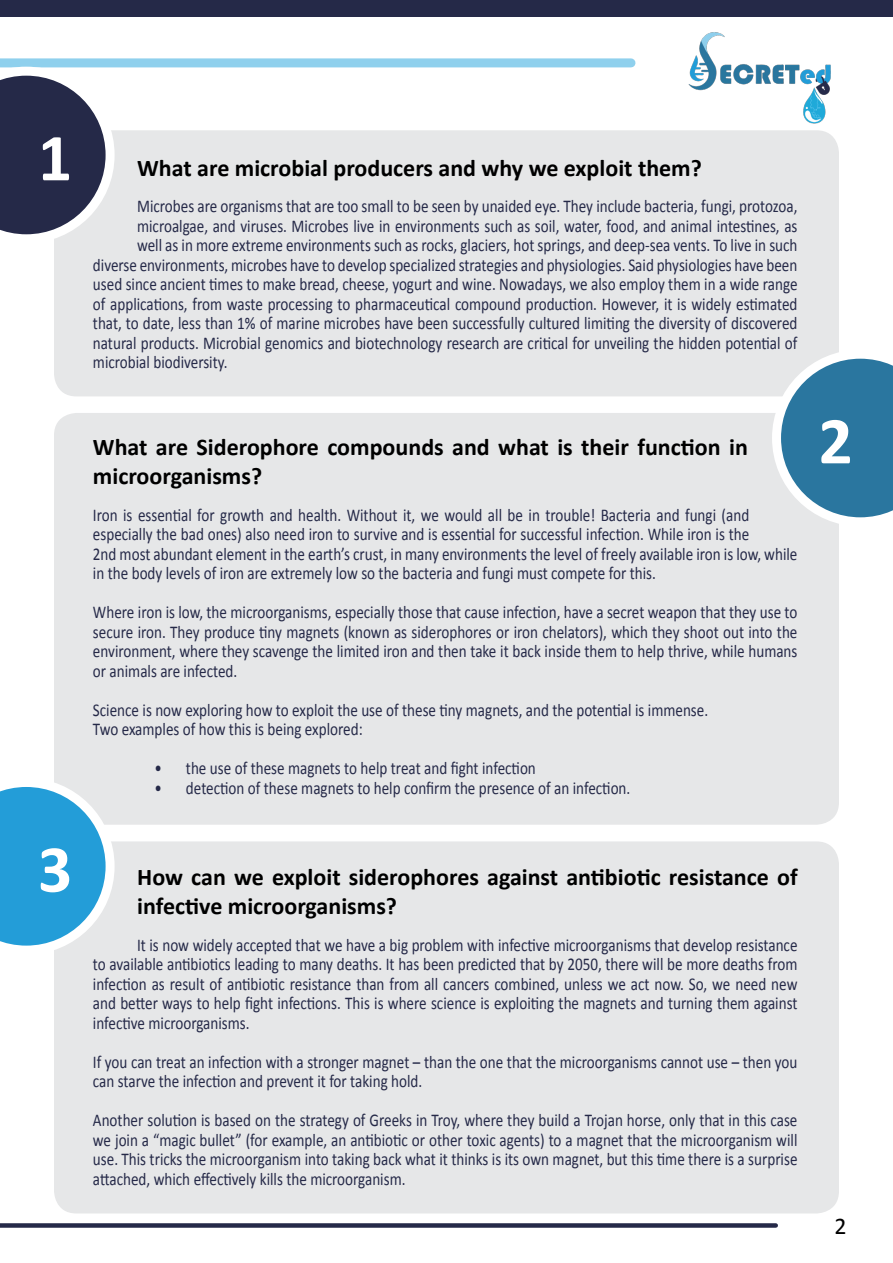
<style>
.page{position:relative;width:893px;height:1263px;background:#fff}
.page>*{position:absolute;margin:0;border:0;box-sizing:border-box;transform-origin:0 0}
.t1{font:700 67.5px "Calibri";color:#fff}
.t2{font:700 24px/28.8px "Calibri";color:#000}
.t3{font:24px "Calibri";color:#000}
.t4{font:18px/19.5px "Calibri";color:#252948;scale:.84 1}
</style>
<div class="page">
<div style="left:0;top:0;width:893px;height:17px;background:#252948"></div>
<div style="left:0;top:58px;width:631px;height:9px;background:#8fd0ed"></div>
<img style="left:688px;top:32px;width:143px;height:92px">
<div style="left:0;top:1223px;width:776px;height:5px;background:#252948"></div>
<div style="left:54px;top:130px;width:785px;height:266px;background:#e6e7e8;border-radius:22px"></div>
<svg style="left:0;top:67px;width:115px;height:172px"></svg>
<div style="left:54px;top:413px;width:785px;height:412px;background:#e6e7e8;border-radius:22px"></div>
<svg style="left:772px;top:352px;width:121px;height:172px"></svg>
<div style="left:54px;top:841px;width:785px;height:372px;background:#e6e7e8;border-radius:22px"></div>
<svg style="left:0;top:783px;width:115px;height:167px"></svg>
<h1 class="t1" style="left:38px;top:115px;width:36px">1</h1>
<h1 class="t1" style="left:38px;top:826px;width:36px">3</h1>
<h2 class="t2" style="left:137px;top:153px;width:566px">What are microbial producers and why we exploit them?</h2>
<p class="t4" style="left:137px;top:197px;width:788px">Microbes are organisms that are too small to be seen by unaided eye. They include bacteria, fungi, protozoa,</p>
<p class="t4" style="left:137px;top:216px;width:788px">microalgae, and viruses. Microbes live in environments such as soil, water, food, and animal intestines, as</p>
<p class="t4" style="left:137px;top:236px;width:788px">well as in more extreme environments such as rocks, glaciers, hot springs, and deep-sea vents. To live in such</p>
<p class="t4" style="left:93px;top:255px;width:840px">diverse environments, microbes have to develop specialized strategies and physiologies. Said physiologies have been</p>
<p class="t4" style="left:93px;top:275px;width:840px">used since ancient times to make bread, cheese, yogurt and wine. Nowadays, we also employ them in a wide range</p>
<p class="t4" style="left:93px;top:294px;width:840px">of applications, from waste processing to pharmaceutical compound production. However, it is widely estimated</p>
<p class="t4" style="left:93px;top:314px;width:840px">that, to date, less than 1% of marine microbes have been successfully cultured limiting the diversity of discovered</p>
<p class="t4" style="left:93px;top:333px;width:840px">natural products. Microbial genomics and biotechnology research are critical for unveiling the hidden potential of</p>
<p class="t4" style="left:93px;top:353px;width:162px">microbial biodiversity.</p>
<h2 class="t2" style="left:93px;top:433px;width:656px">What are Siderophore compounds and what is their function in</h2>
<h2 class="t2" style="left:93px;top:462px;width:171px">microorganisms?</h2>
<p class="t4" style="left:93px;top:505px;width:840px">Iron is essential for growth and health. Without it, we would all be in trouble! Bacteria and fungi (and especially the bad ones) also need iron to survive and is essential for successful infection. While iron is the<br>2nd most abundant element in the earth’s crust, in many environments the level of freely available iron is low, while in the body levels of iron are extremely low so the bacteria and fungi must compete for this.</p>
<p class="t4" style="left:93px;top:602px;width:840px;text-align:justify">Where iron is low, the microorganisms, especially those that cause infection, have a secret weapon that they use to secure iron. They produce tiny magnets (known as siderophores or iron chelators), which they shoot out into the environment, where they scavenge the limited iron and then take it back inside them to help thrive, while humans or animals are infected.</p>
<p class="t4" style="left:93px;top:700px;width:734px">Science is now exploring how to exploit the use of these tiny magnets, and the potential is immense.<br>Two examples of how this is being explored:</p>
<p class="t4" style="left:154px;top:758px;width:456px">• the use of these magnets to help treat and fight infection</p>
<p class="t4" style="left:154px;top:778px;width:568px">• detection of these magnets to help confirm the presence of an infection.</p>
<h1 class="t1" style="left:818px;top:398px;width:36px">2</h1>
<h2 class="t2" style="left:137px;top:863px;width:662px">How can we exploit siderophores against antibiotic resistance of infective microorganisms?</h2>
<p class="t4" style="left:93px;top:935px;width:840px;text-align:justify;text-indent:44px">It is now widely accepted that we have a big problem with infective microorganisms that develop resistance to available antibiotics leading to many deaths. It has been predicted that by 2050, there will be more deaths from infection as result of antibiotic resistance than from all cancers combined, unless we act now. So, we need new and better ways to help fight infections. This is where science is exploiting the magnets and turning them against infective microorganisms.</p>
<p class="t4" style="left:93px;top:1052px;width:840px">If you can treat an infection with a stronger magnet – than the one that the microorganisms cannot use – then you can starve the infection and prevent it for taking hold.</p>
<p class="t4" style="left:93px;top:1111px;width:840px;text-align:justify">Another solution is based on the strategy of Greeks in Troy, where they build a Trojan horse, only that in this case we join a “magic bullet” (for example, an antibiotic or other toxic agents) to a magnet that the microorganism will use. This tricks the microorganism into taking back what it thinks is its own magnet, but this time there is a surprise attached, which effectively kills the microorganism.</p>
<h2 class="t3" style="left:835px;top:1211px;width:14px">2</h2>
</div>
